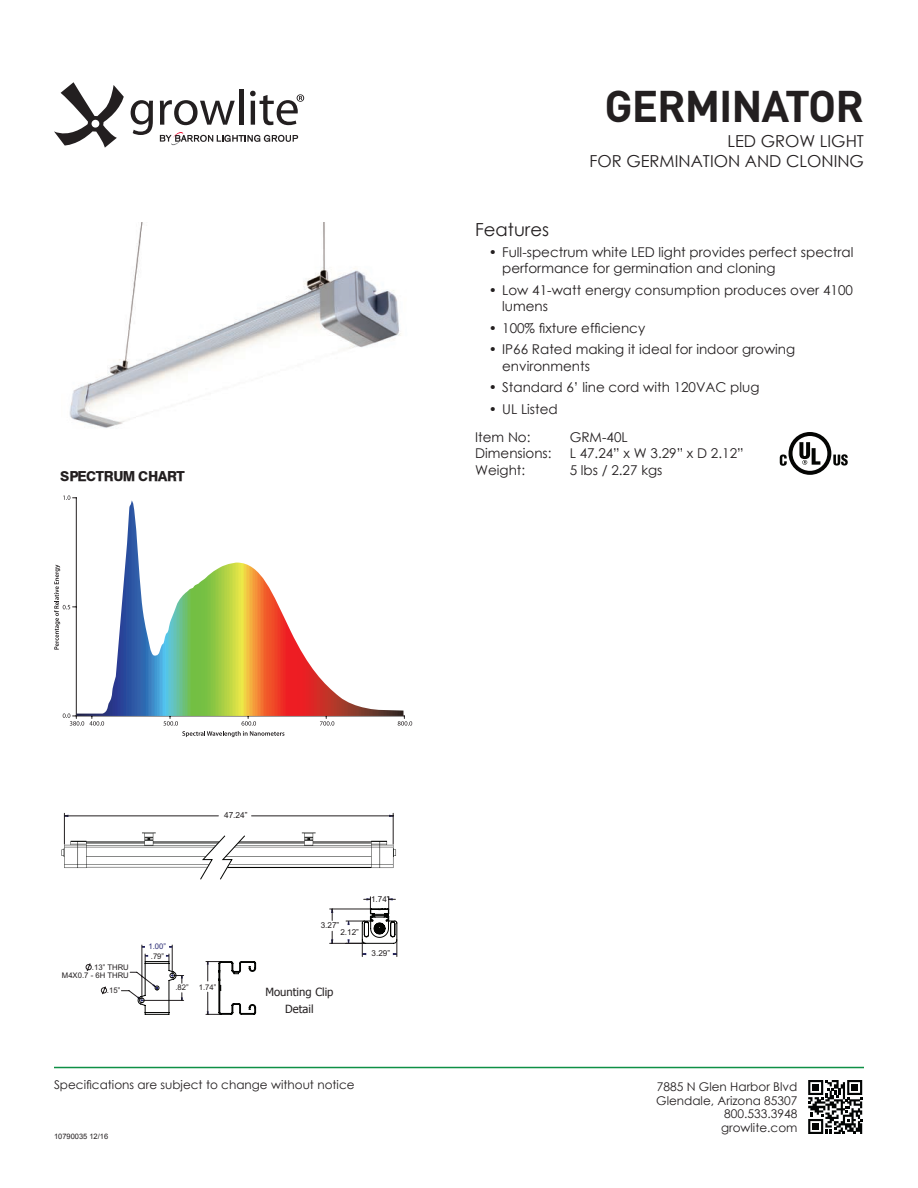
<style>
.page{position:relative;width:918px;height:1188px;background:#fff}
.page>*{position:absolute;margin:0;border:0;box-sizing:border-box;transform-origin:0 0}
.t1{font:700 43.8px "DIN Pro";letter-spacing:-.025em;color:#231f20}
.t2{font:18px "Century Gothic";color:#231f20}
.t3{font:16.5px "Century Gothic";color:#231f20}
.t4{font:13.8px "Helba Black DB Normal";color:#231f20}
.t5{font:13.5px/16.2px "Century Gothic";color:#231f20}
.t6{font:12px "Century Gothic";color:#231f20}
.t7{font:11.25px/16.5px "Tahoma";color:#231f20;text-align:center}
.t8{font:8.4px "Arial";color:#231f20}
.t9{font:8.25px "Arial";color:#231f20}
.t10{font:7.8px/8.4px "Arial";color:#231f20;text-align:right}
.t11{font:7.8px "Arial";color:#272873}
.t12{font:7.5px "Arial";color:#231f20}
</style>
<div class="page">
<img style="left:69px;top:222px;width:332px;height:206px">
<hr style="left:54px;top:1067px;width:810px;height:1px;background:#0e9045">
<svg style="left:808px;top:1080px;width:54px;height:54px"></svg>
<svg style="left:131px;top:100px;width:22px;height:35px"></svg>
<svg style="left:160px;top:100px;width:75px;height:25px"></svg>
<hr style="left:239px;top:90px;width:4px;height:35px;background:#231f20">
<svg style="left:250px;top:91px;width:54px;height:34px"></svg>
<svg style="left:54px;top:82px;width:70px;height:66px"></svg>
<svg style="left:160px;top:132px;width:138px;height:14px"></svg>
<hr style="left:76px;top:498px;width:1px;height:218px;background:#231f20">
<hr style="left:76px;top:716px;width:328px;height:1px;background:#231f20">
<svg style="left:163px;top:716px;width:121px;height:21px"></svg>
<svg style="left:63px;top:713px;width:41px;height:13px"></svg>
<svg style="left:54px;top:565px;width:22px;height:85px"></svg>
<svg style="left:63px;top:495px;width:13px;height:5px"></svg>
<svg style="left:320px;top:716px;width:14px;height:10px"></svg>
<svg style="left:398px;top:716px;width:14px;height:10px"></svg>
<svg style="left:76px;top:500px;width:327px;height:216px"></svg>
<hr style="left:64px;top:813px;width:1px;height:31px;background:#231f20">
<hr style="left:393px;top:813px;width:1px;height:31px;background:#231f20">
<svg style="left:62px;top:815px;width:334px;height:65px"></svg>
<svg style="left:86px;top:963px;width:6px;height:8px"></svg>
<svg style="left:121px;top:945px;width:135px;height:70px"></svg>
<svg style="left:101px;top:986px;width:6px;height:9px"></svg>
<hr style="left:320px;top:890px;width:1px;height:30px;background:#231f20">
<svg style="left:320px;top:892px;width:78px;height:65px"></svg>
<svg style="left:780px;top:432px;width:68px;height:43px"></svg>
<p class="t1" style="left:605px;top:70px;width:261px">GERMINATOR</p>
<p class="t4" style="left:61px;top:467px;width:126px">SPECTRUM CHART</p>
<p class="t3" style="left:727px;top:130px;width:138px">LED GROW LIGHT</p>
<p class="t3" style="left:589px;top:150px;width:276px">FOR GERMINATION AND CLONING</p>
<p class="t2" style="left:475px;top:217px;width:75px">Features</p>
<p class="t5" style="left:502px;top:244px;width:353px;text-indent:-14px">• Full-spectrum white LED light provides perfect spectral performance for germination and cloning</p>
<p class="t5" style="left:502px;top:282px;width:352px;text-indent:-14px">• Low 41-watt energy consumption produces over 4100 lumens</p>
<p class="t5" style="left:489px;top:320px;width:158px">• 100% fixture efficiency</p>
<p class="t5" style="left:502px;top:341px;width:295px;text-indent:-14px">• IP66 Rated making it ideal for indoor growing environments</p>
<p class="t5" style="left:489px;top:379px;width:272px">• Standard 6’ line cord with 120VAC plug</p>
<p class="t5" style="left:489px;top:401px;width:71px">• UL Listed</p>
<p class="t5" style="left:475px;top:429px;width:57px">Item No:</p>
<p class="t5" style="left:570px;top:429px;width:60px">GRM-40L</p>
<p class="t5" style="left:475px;top:445px;width:78px">Dimensions:</p>
<p class="t5" style="left:570px;top:445px;width:175px">L 47.24” x W 3.29” x D 2.12”</p>
<p class="t5" style="left:475px;top:461px;width:52px">Weight:</p>
<p class="t5" style="left:570px;top:461px;width:94px">5 lbs / 2.27 kgs</p>
<p class="t8" style="left:224px;top:809px;width:25px">47.24”</p>
<p class="t11" style="left:148px;top:941px;width:19px">1.00”</p>
<p class="t10" style="left:62px;top:963px;width:68px">.13” THRU<br>M4X0.7 - 6H THRU</p>
<p class="t10" style="left:151px;top:952px;width:15px">.79”</p>
<p class="t10" style="left:107px;top:986px;width:15px">.15”</p>
<p class="t10" style="left:176px;top:984px;width:15px">.82”</p>
<p class="t10" style="left:199px;top:983px;width:19px">1.74”</p>
<p class="t9" style="left:321px;top:920px;width:20px">3.27”</p>
<p class="t9" style="left:340px;top:927px;width:20px">2.12”</p>
<p class="t7" style="left:265px;top:983px;width:70px">Mounting Clip<br>Detail</p>
<p class="t9" style="left:371px;top:894px;width:20px">1.74”</p>
<p class="t9" style="left:372px;top:948px;width:20px">3.29”</p>
<p class="t6" style="left:54px;top:1076px;width:302px">Specifications are subject to change without notice</p>
<p class="t6" style="left:657px;top:1079px;width:142px">7885 N Glen Harbor Blvd</p>
<p class="t6" style="left:656px;top:1092px;width:143px">Glendale, Arizona 85307</p>
<p class="t6" style="left:724px;top:1106px;width:75px">800.533.3948</p>
<p class="t6" style="left:721px;top:1119px;width:78px">growlite.com</p>
<p class="t12" style="left:54px;top:1132px;width:56px">10790035 12/16</p>
</div>
